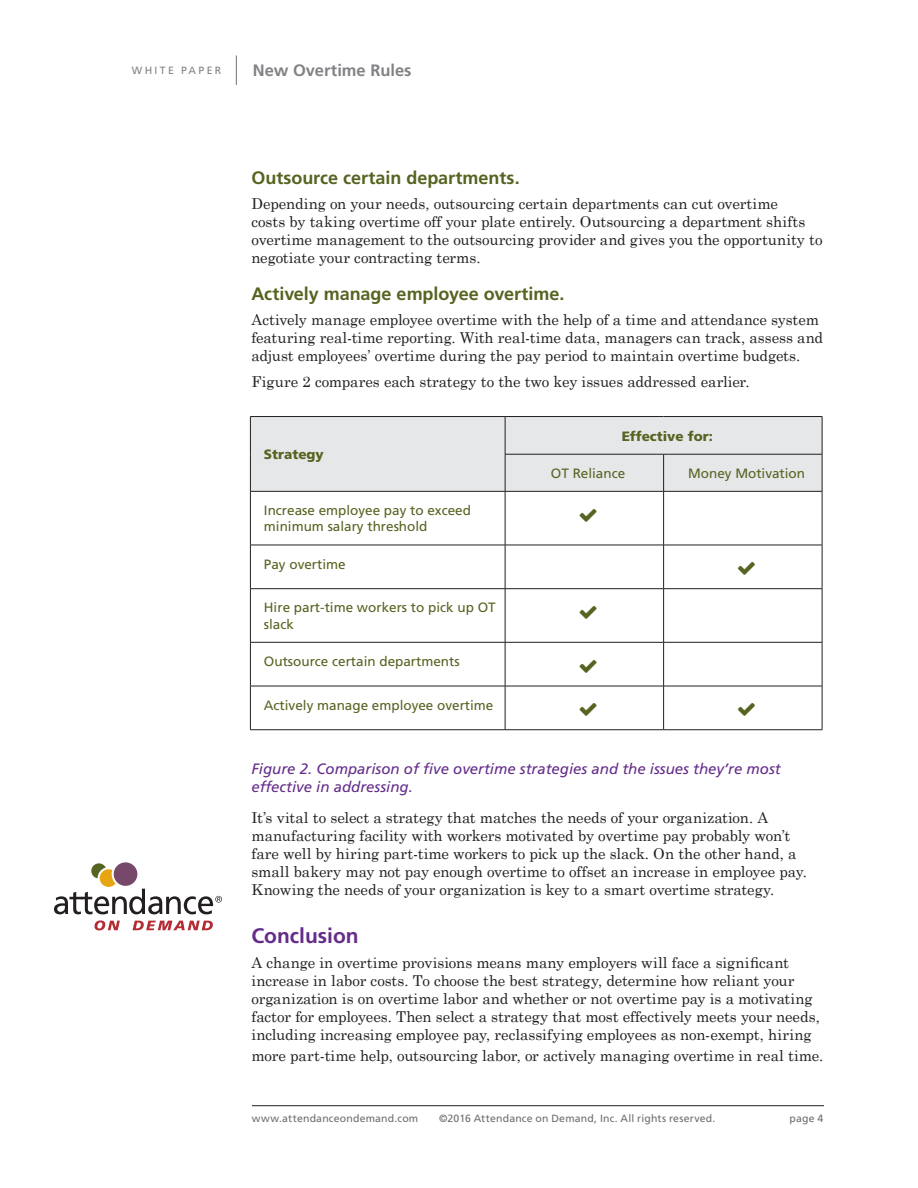
<style>
.page{position:relative;width:918px;height:1188px;background:#fff}
.page>*{position:absolute;margin:0;border:0;box-sizing:border-box;transform-origin:0 0}
.small_head{font:700 21px "Frutiger";color:#642d89}
.small_headline{font:700 18px "Frutiger";color:#566421}
.t1{font:700 16.5px "Frutiger";color:#808285}
.text{font:15px/18px "Century Schoolbook";letter-spacing:-.005em;color:#231f20}
.t2{font:italic 15px/18px "Frutiger";color:#642d89}
.t3{font:13.5px/16.5px "Frutiger";color:#566421}
.t4{font:900 13.5px "Frutiger";color:#566421}
.t5{font:10.5px "Frutiger";letter-spacing:.02em;color:#6c6d70}
.t6{font:10.5px "Frutiger";letter-spacing:.22em;color:#808285}
</style>
<div class="page">
<svg style="left:236px;top:56px;width:1px;height:29px"></svg>
<hr style="left:252px;top:1105px;width:572px;height:1px;background:#231f20">
<svg style="left:95px;top:920px;width:25px;height:10px"></svg>
<svg style="left:133px;top:921px;width:80px;height:9px"></svg>
<svg style="left:54px;top:863px;width:168px;height:51px"></svg>
<div style="left:114px;top:862px;width:23px;height:24px;background:#78486a;border-radius:50%"></div>
<div style="left:251px;top:417px;width:571px;height:74px;background:#e6e7e9"></div>
<hr style="left:505px;top:416px;width:159px;height:1px;background:#231f20">
<hr style="left:664px;top:416px;width:158px;height:1px;background:#231f20">
<hr style="left:822px;top:417px;width:1px;height:37px;background:#231f20">
<hr style="left:505px;top:454px;width:159px;height:1px;background:#231f20">
<hr style="left:664px;top:454px;width:158px;height:1px;background:#231f20">
<hr style="left:663px;top:454px;width:1px;height:37px;background:#231f20">
<hr style="left:822px;top:454px;width:1px;height:37px;background:#231f20">
<hr style="left:250px;top:492px;width:1px;height:53px;background:#231f20">
<hr style="left:505px;top:491px;width:159px;height:1px;background:#231f20">
<hr style="left:505px;top:492px;width:1px;height:53px;background:#231f20">
<hr style="left:664px;top:491px;width:158px;height:1px;background:#231f20">
<hr style="left:663px;top:492px;width:1px;height:53px;background:#231f20">
<hr style="left:822px;top:492px;width:1px;height:53px;background:#231f20">
<hr style="left:250px;top:545px;width:255px;height:1px;background:#231f20">
<hr style="left:250px;top:545px;width:1px;height:44px;background:#231f20">
<hr style="left:505px;top:545px;width:159px;height:1px;background:#231f20">
<hr style="left:505px;top:545px;width:1px;height:44px;background:#231f20">
<hr style="left:664px;top:545px;width:158px;height:1px;background:#231f20">
<hr style="left:663px;top:545px;width:1px;height:44px;background:#231f20">
<hr style="left:822px;top:545px;width:1px;height:44px;background:#231f20">
<hr style="left:250px;top:588px;width:255px;height:1px;background:#231f20">
<hr style="left:250px;top:589px;width:1px;height:53px;background:#231f20">
<hr style="left:505px;top:588px;width:159px;height:1px;background:#231f20">
<hr style="left:505px;top:589px;width:1px;height:53px;background:#231f20">
<hr style="left:664px;top:588px;width:158px;height:1px;background:#231f20">
<hr style="left:663px;top:589px;width:1px;height:53px;background:#231f20">
<hr style="left:822px;top:589px;width:1px;height:53px;background:#231f20">
<hr style="left:250px;top:642px;width:255px;height:1px;background:#231f20">
<hr style="left:250px;top:643px;width:1px;height:43px;background:#231f20">
<hr style="left:505px;top:642px;width:159px;height:1px;background:#231f20">
<hr style="left:505px;top:643px;width:1px;height:43px;background:#231f20">
<hr style="left:664px;top:642px;width:158px;height:1px;background:#231f20">
<hr style="left:663px;top:643px;width:1px;height:43px;background:#231f20">
<hr style="left:822px;top:643px;width:1px;height:43px;background:#231f20">
<hr style="left:250px;top:686px;width:255px;height:1px;background:#231f20">
<hr style="left:250px;top:686px;width:1px;height:44px;background:#231f20">
<hr style="left:505px;top:686px;width:159px;height:1px;background:#231f20">
<hr style="left:505px;top:686px;width:1px;height:44px;background:#231f20">
<hr style="left:664px;top:686px;width:158px;height:1px;background:#231f20">
<hr style="left:663px;top:686px;width:1px;height:44px;background:#231f20">
<hr style="left:822px;top:686px;width:1px;height:44px;background:#231f20">
<hr style="left:250px;top:729px;width:255px;height:1px;background:#231f20">
<hr style="left:505px;top:729px;width:159px;height:1px;background:#231f20">
<hr style="left:664px;top:729px;width:158px;height:1px;background:#231f20">
<hr style="left:250px;top:417px;width:1px;height:37px;background:#231f20">
<hr style="left:250px;top:454px;width:1px;height:37px;background:#231f20">
<hr style="left:250px;top:416px;width:255px;height:1px;background:#231f20">
<hr style="left:505px;top:417px;width:1px;height:37px;background:#231f20">
<hr style="left:505px;top:454px;width:1px;height:37px;background:#231f20">
<hr style="left:250px;top:491px;width:255px;height:1px;background:#231f20">
<p class="t6" style="left:132px;top:64px;width:91px">WHITE PAPER</p>
<p class="t1" style="left:253px;top:61px;width:160px">New Overtime Rules</p>
<p class="small_headline" style="left:251px;top:167px;width:270px">Outsource certain departments.</p>
<p class="text" style="left:251px;top:194px;width:573px">Depending on your needs, outsourcing certain departments can cut overtime<br>costs by taking overtime off your plate entirely. Outsourcing a department shifts overtime management to the outsourcing provider and gives you the opportunity to negotiate your contracting terms.</p>
<p class="small_headline" style="left:251px;top:283px;width:314px">Actively manage employee overtime.</p>
<p class="text" style="left:251px;top:310px;width:573px">Actively manage employee overtime with the help of a time and attendance system featuring real-time reporting. With real-time data, managers can track, assess and adjust employees’ overtime during the pay period to maintain overtime budgets.</p>
<p class="text" style="left:251px;top:372px;width:500px">Figure 2 compares each strategy to the two key issues addressed earlier.</p>
<p class="t4" style="left:264px;top:446px;width:61px">Strategy</p>
<p class="t3" style="left:264px;top:502px;width:209px">Increase employee pay to exceed minimum salary threshold</p>
<p class="t3" style="left:264px;top:556px;width:83px">Pay overtime</p>
<p class="t3" style="left:264px;top:599px;width:233px">Hire part-time workers to pick up OT slack</p>
<p class="t3" style="left:264px;top:653px;width:197px">Outsource certain departments</p>
<p class="t3" style="left:264px;top:697px;width:231px">Actively manage employee overtime</p>
<p class="t4" style="left:622px;top:428px;width:93px">Effective for:</p>
<p class="t3" style="left:551px;top:465px;width:76px">OT Reliance</p>
<p class="t3" style="left:688px;top:465px;width:119px">Money Motivation</p>
<p class="t2" style="left:251px;top:760px;width:531px">Figure 2. Comparison of five overtime strategies and the issues they’re most effective in addressing.</p>
<p class="text" style="left:251px;top:809px;width:557px">It’s vital to select a strategy that matches the needs of your organization. A manufacturing facility with workers motivated by overtime pay probably won’t fare well by hiring part-time workers to pick up the slack. On the other hand, a small bakery may not pay enough overtime to offset an increase in employee pay.<br>Knowing the needs of your organization is key to a smart overtime strategy.</p>
<p class="small_head" style="left:251px;top:923px;width:109px">Conclusion</p>
<p class="text" style="left:251px;top:953px;width:570px">A change in overtime provisions means many employers will face a significant increase in labor costs. To choose the best strategy, determine how reliant your organization is on overtime labor and whether or not overtime pay is a motivating factor for employees. Then select a strategy that most effectively meets your needs, including increasing employee pay, reclassifying employees as non-exempt, hiring</p>
<p class="text" style="left:251px;top:1046px;width:573px">more part-time help, outsourcing labor, or actively managing overtime in real time.</p>
<p class="t5" style="left:252px;top:1112px;width:168px">www.attendanceondemand.com</p>
<p class="t5" style="left:439px;top:1112px;width:278px">©2016 Attendance on Demand, Inc. All rights reserved.</p>
<p class="t5" style="left:789px;top:1112px;width:35px">page 4</p>
</div>
